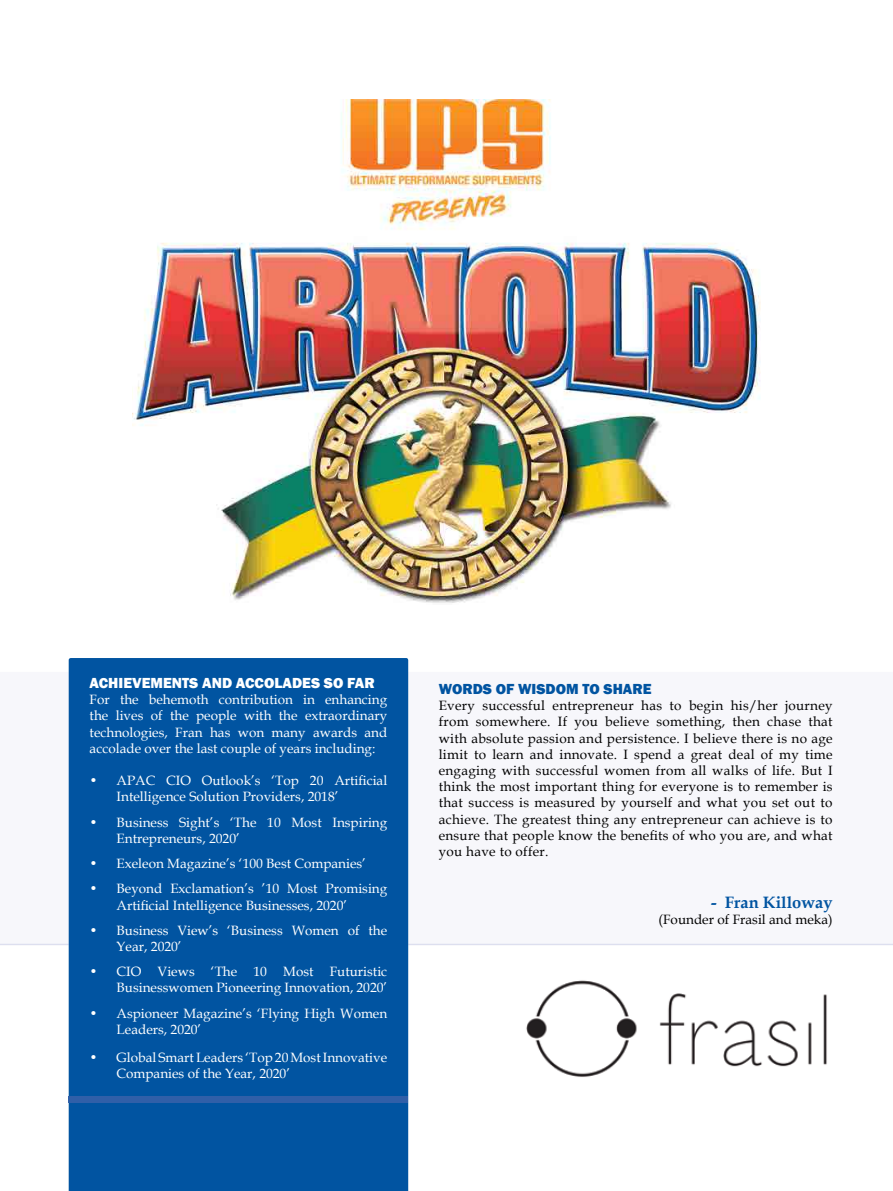
<style>
.page{position:relative;width:893px;height:1191px;background:#fff}
.page>*{position:absolute;margin:0;border:0;box-sizing:border-box;transform-origin:0 0}
.t1{font:700 16.5px "Book Antiqua";color:#0154a1}
.t2{font:800 15px "Franklin Gothic";color:#fff}
.t3{font:800 15px "Franklin Gothic";color:#0154a1}
.t4{font:13.5px/16.2px "Book Antiqua";color:#fff}
.t5{font:13.5px/16.2px "Book Antiqua";letter-spacing:.02em;color:#000;text-align:justify}
.t6{font:13.5px "Book Antiqua";color:#000}
</style>
<div class="page">
<hr style="left:408px;top:943px;width:485px;height:2px;background:#dddfef">
<hr style="left:0;top:943px;width:69px;height:2px;background:#dddfef">
<img style="left:133px;top:100px;width:627px;height:503px">
<div style="left:69px;top:658px;width:339px;height:533px;background:#0154a1"></div>
<div style="left:69px;top:1096px;width:339px;height:7px;background:#305fa8"></div>
<img style="left:526px;top:980px;width:301px;height:97px">
<p class="t2" style="left:90px;top:673px;width:287px">ACHIEVEMENTS AND ACCOLADES SO FAR</p>
<p class="t4" style="left:90px;top:691px;width:299px;text-align:justify">For the behemoth contribution in enhancing the lives of the people with the extraordinary technologies, Fran has won many awards and accolade over the last couple of years including:</p>
<p class="t4" style="left:117px;top:772px;width:272px;text-indent:-27px">• APAC CIO Outlook’s ‘Top 20 Artificial<br>Intelligence Solution Providers, 2018’</p>
<p class="t4" style="left:117px;top:813px;width:272px;text-indent:-27px">• Business Sight’s ‘The 10 Most Inspiring<br>Entrepreneurs, 2020’</p>
<p class="t4" style="left:90px;top:855px;width:278px">• Exeleon Magazine’s ‘100 Best Companies’</p>
<p class="t4" style="left:117px;top:880px;width:272px;text-indent:-27px">• Beyond Exclamation’s ’10 Most Promising<br>Artificial Intelligence Businesses, 2020’</p>
<p class="t4" style="left:117px;top:921px;width:272px;text-indent:-27px">• Business View’s ‘Business Women of the<br>Year, 2020’</p>
<p class="t4" style="left:90px;top:963px;width:299px;text-align:right">• CIO Views ‘The 10 Most Futuristic<br>Businesswomen Pioneering Innovation, 2020’</p>
<p class="t4" style="left:117px;top:1004px;width:272px;text-indent:-27px">• Aspioneer Magazine’s ‘Flying High Women<br>Leaders, 2020’</p>
<p class="t4" style="left:117px;top:1049px;width:272px;text-indent:-27px">• Global Smart Leaders ‘Top 20 Most Innovative<br>Companies of the Year, 2020’</p>
<p class="t3" style="left:439px;top:679px;width:214px">WORDS OF WISDOM TO SHARE</p>
<p class="t5" style="left:439px;top:697px;width:395px">Every successful entrepreneur has to begin his/her journey from somewhere. If you believe something, then chase that with absolute passion and persistence. I believe there is no age limit to learn and innovate. I spend a great deal of my time engaging with successful women from all walks of life. But I think the most important thing for everyone is to remember is that success is measured by yourself and what you set out to achieve. The greatest thing any entrepreneur can achieve is to ensure that people know the benefits of who you are, and what you have to offer.</p>
<p class="t1" style="left:711px;top:891px;width:123px">- Fran Killoway</p>
<p class="t6" style="left:659px;top:910px;width:175px">(Founder of Frasil and meka)</p>
</div>
